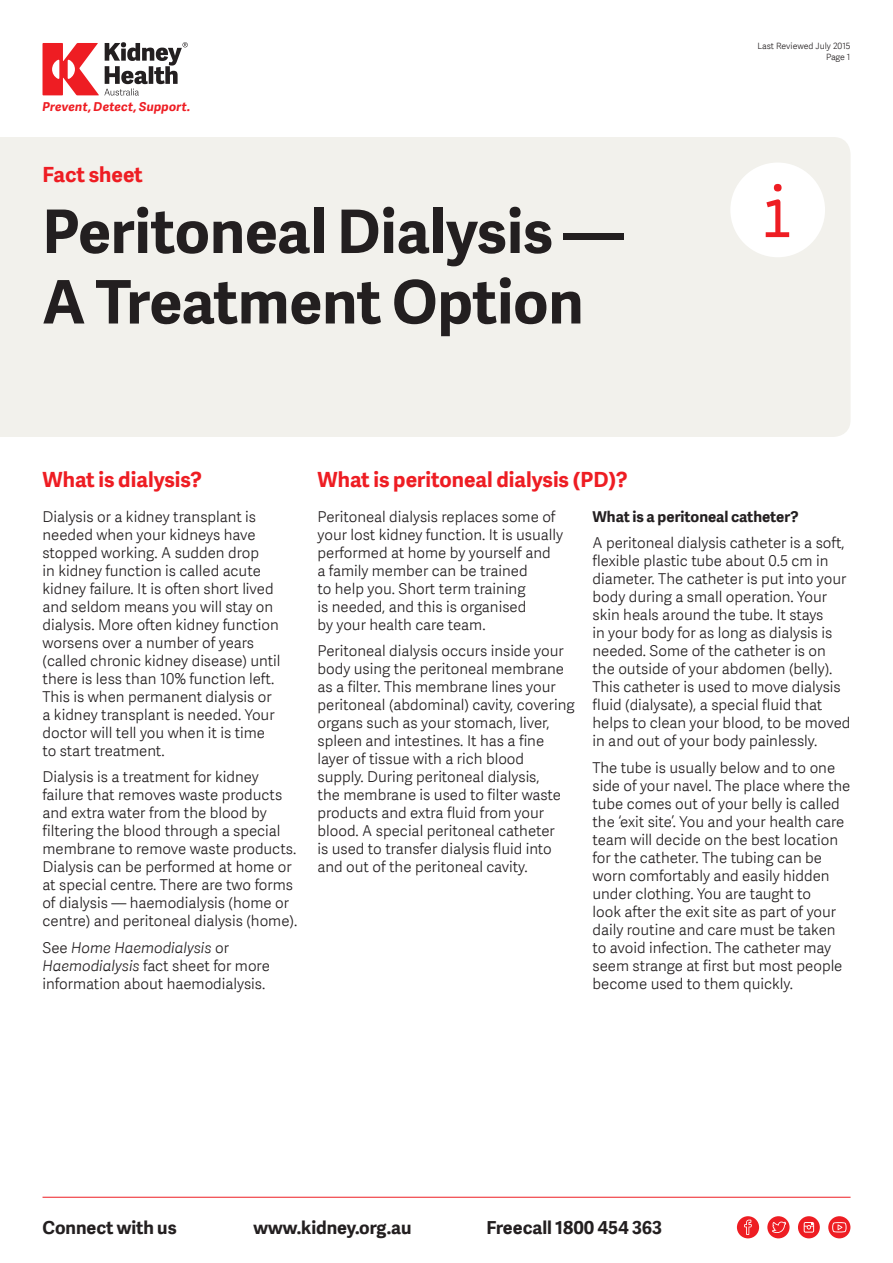
<style>
.page{position:relative;width:893px;height:1263px;background:#fff}
.page>*{position:absolute;margin:0;border:0;box-sizing:border-box;transform-origin:0 0}
.t1{font:700 60px/70.5px "Adelle Sans";color:#231f20}
.t2{font:700 21px "Adelle Sans";color:#ee1d23}
.t3{font:700 18px "Adelle Sans";color:#231f20}
.t4{font:300 15px/18px "Adelle Sans";color:#231f20}
.t5{font:700 15px "Adelle Sans";color:#231f20}
.t6{font:italic 700 12.3px "Adelle Sans";letter-spacing:.015em;color:#ee1d23}
.t7{font:300 8.7px/10.5px "Adelle Sans";color:#231f20;text-align:right}
.s1{font-style:italic}
</style>
<div class="page">
<hr style="left:43px;top:1197px;width:808px;height:1px;background:#ee1d23">
<svg style="left:43px;top:42px;width:145px;height:53px"></svg>
<div style="left:0;top:137px;width:851px;height:300px;background:#f2f1ec"></div>
<div style="left:730px;top:163px;width:95px;height:94px;background:#fff;border-radius:50%"></div>
<div style="left:768px;top:232px;width:19px;height:5px;background:#ee1d23"></div>
<svg style="left:765px;top:184px;width:18px;height:54px"></svg>
<div style="left:737px;top:1216px;width:22px;height:22px;background:#ee1d23;border-radius:50%"></div>
<svg style="left:744px;top:1219px;width:8px;height:16px"></svg>
<div style="left:767px;top:1216px;width:22px;height:22px;background:#ee1d23;border-radius:50%"></div>
<svg style="left:772px;top:1221px;width:14px;height:12px"></svg>
<svg style="left:798px;top:1216px;width:22px;height:22px"></svg>
<svg style="left:804px;top:1222px;width:10px;height:10px"></svg>
<svg style="left:828px;top:1216px;width:22px;height:22px"></svg>
<svg style="left:832px;top:1222px;width:14px;height:10px"></svg>
<p class="t6" style="left:43px;top:99px;width:150px">Prevent, Detect, Support.</p>
<p class="t2" style="left:43px;top:163px;width:102px">Fact sheet</p>
<p class="t1" style="left:43px;top:197px;width:582px">Peritoneal Dialysis —<br>A Treatment Option</p>
<p class="t7" style="left:757px;top:41px;width:94px">Last Reviewed July 2015<br>Page 1</p>
<p class="t2" style="left:43px;top:467px;width:161px">What is dialysis?</p>
<p class="t4" style="left:43px;top:507px;width:239px">Dialysis or a kidney transplant is needed when your kidneys have stopped working. A sudden drop<br>in kidney function is called acute kidney failure. It is often short lived and seldom means you will stay on dialysis. More often kidney function worsens over a number of years (called chronic kidney disease) until there is less than 10% function left.<br>This is when permanent dialysis or a kidney transplant is needed. Your doctor will tell you when it is time to start treatment.</p>
<p class="t4" style="left:43px;top:768px;width:256px">Dialysis is a treatment for kidney failure that removes waste products and extra water from the blood by filtering the blood through a special membrane to remove waste products.<br>Dialysis can be performed at home or at special centre. There are two forms of dialysis — haemodialysis (home or centre) and peritoneal dialysis (home).</p>
<p class="t4" style="left:43px;top:938px;width:229px">See <span class="s1">Home Haemodialysis</span> or<br><span class="s1">Haemodialysis</span> fact sheet for more information about haemodialysis.</p>
<p class="t2" style="left:317px;top:467px;width:312px">What is peritoneal dialysis (PD)?</p>
<p class="t4" style="left:317px;top:507px;width:247px">Peritoneal dialysis replaces some of your lost kidney function. It is usually performed at home by yourself and<br>a family member can be trained<br>to help you. Short term training<br>is needed, and this is organised<br>by your health care team.</p>
<p class="t4" style="left:317px;top:642px;width:259px">Peritoneal dialysis occurs inside your body using the peritoneal membrane as a filter. This membrane lines your peritoneal (abdominal) cavity, covering organs such as your stomach, liver, spleen and intestines. It has a fine layer of tissue with a rich blood<br>supply. During peritoneal dialysis,<br>the membrane is used to filter waste products and extra fluid from your blood. A special peritoneal catheter<br>is used to transfer dialysis fluid into and out of the peritoneal cavity.</p>
<p class="t5" style="left:592px;top:507px;width:208px">What is a peritoneal catheter?</p>
<p class="t4" style="left:592px;top:534px;width:259px">A peritoneal dialysis catheter is a soft, flexible plastic tube about 0.5 cm in diameter. The catheter is put into your body during a small operation. Your skin heals around the tube. It stays<br>in your body for as long as dialysis is needed. Some of the catheter is on the outside of your abdomen (belly).<br>This catheter is used to move dialysis fluid (dialysate), a special fluid that helps to clean your blood, to be moved in and out of your body painlessly.</p>
<p class="t4" style="left:592px;top:758px;width:259px">The tube is usually below and to one side of your navel. The place where the tube comes out of your belly is called the ‘exit site’. You and your health care team will decide on the best location for the catheter. The tubing can be worn comfortably and easily hidden under clothing. You are taught to<br>look after the exit site as part of your daily routine and care must be taken to avoid infection. The catheter may seem strange at first but most people become used to them quickly.</p>
<p class="t3" style="left:43px;top:1217px;width:136px">Connect with us</p>
<p class="t3" style="left:253px;top:1217px;width:160px">www.kidney.org.au</p>
<p class="t3" style="left:486px;top:1217px;width:177px">Freecall 1800 454 363</p>
</div>
